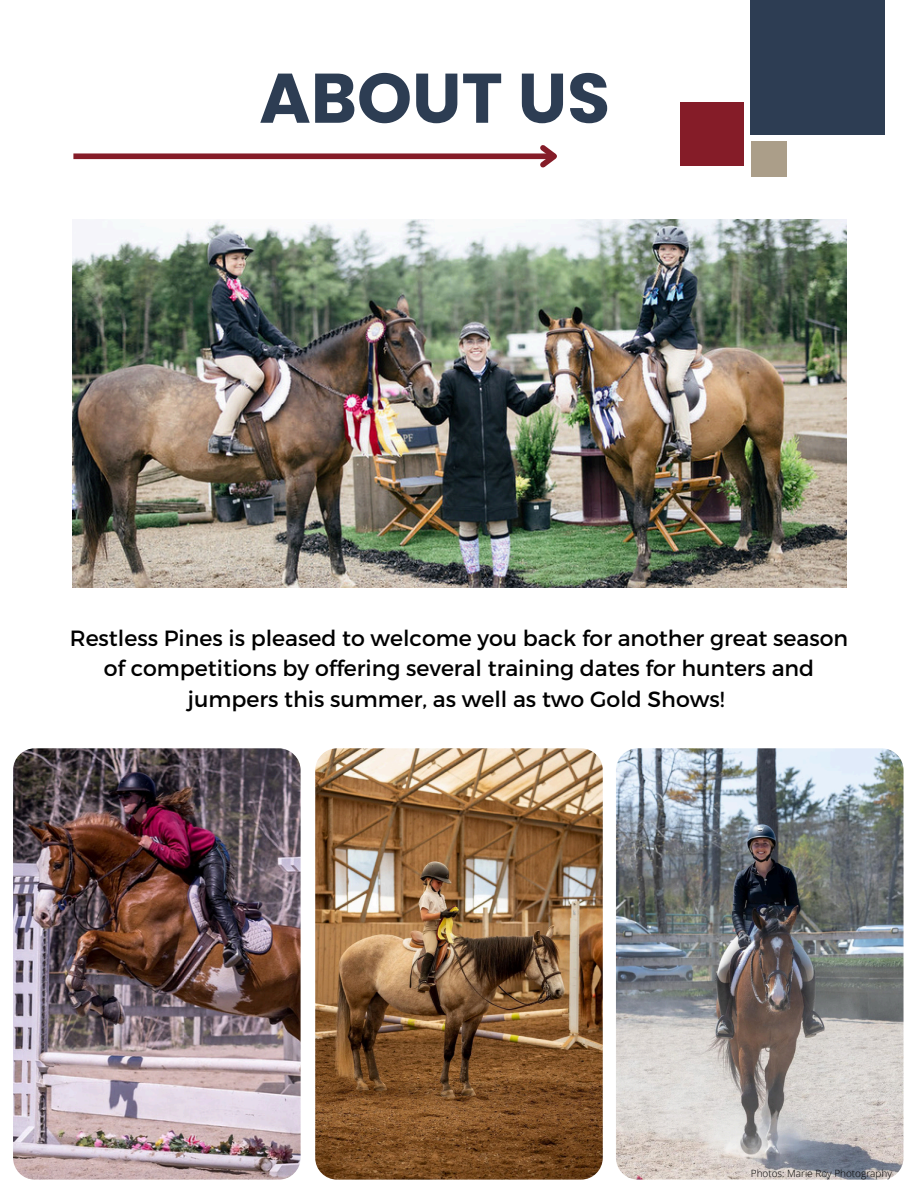
<style>
.page{position:relative;width:918px;height:1188px;background:#fff}
.page>*{position:absolute;margin:0;border:0;box-sizing:border-box;transform-origin:0 0}
.t1{font:700 70.05px "Poppins";color:#2d3d53}
.t2{font:22.05px/30.3px "Montserrat";color:#000;text-align:center}
.t3{font:300 10.05px "Open Sans";color:#000}
</style>
<div class="page">
<img style="left:72px;top:219px;width:774px;height:368px">
<div style="left:680px;top:102px;width:64px;height:64px;background:#851c28"></div>
<div style="left:751px;top:0;width:134px;height:134px;background:#2d3d53"></div>
<div style="left:751px;top:141px;width:36px;height:36px;background:#ab9e89"></div>
<img style="left:13px;top:748px;width:288px;height:432px;border-radius:22px">
<img style="left:616px;top:748px;width:288px;height:432px;border-radius:22px">
<img style="left:315px;top:748px;width:288px;height:432px;border-radius:22px">
<div style="left:73px;top:153px;width:481px;height:6px;background:#851c28"></div>
<svg style="left:535px;top:145px;width:22px;height:23px"></svg>
<h2 class="t1" style="left:259px;top:49px;width:353px">ABOUT US</h2>
<p class="t2" style="left:70px;top:622px;width:780px">Restless Pines is pleased to welcome you back for another great season of competitions by offering several training dates for hunters and jumpers this summer, as well as two Gold Shows!</p>
<p class="t3" style="left:751px;top:1166px;width:143px">Photos: Marie Roy Photography</p>
</div>
